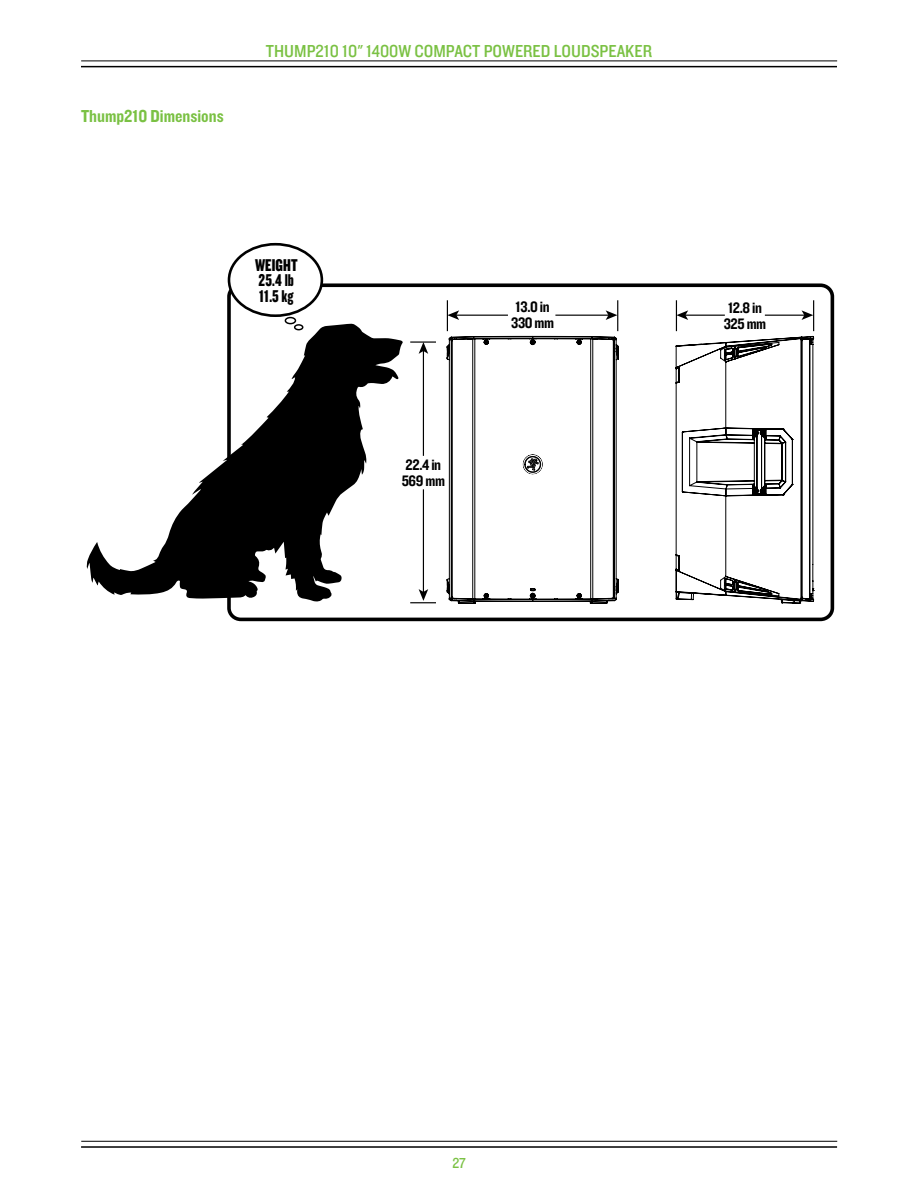
<style>
.page{position:relative;width:918px;height:1188px;background:#fff}
.page>*{position:absolute;margin:0;border:0;box-sizing:border-box;transform-origin:0 0}
.t1{font:18px "Knockout 30 Junior Welterwt";color:#7ac143}
.t2{font:18px "Knockout 50 Welterweight";color:#7ac143}
.t3{font:17.7px/15.8px "Knockout 69 Full Liteweight";letter-spacing:.01em;color:#000;scale:.95 1}
.t4{font:15.75px/15.8px "Knockout 50 Welterweight";letter-spacing:-.025em;color:#000}
.t5{font:15px "Knockout 30 Junior Welterwt";color:#7ac143}
</style>
<div class="page">
<hr style="left:81px;top:66px;width:756px;height:1px;background:#000">
<hr style="left:81px;top:61px;width:756px;height:1px;background:#000">
<hr style="left:81px;top:1146px;width:756px;height:2px;background:#000">
<hr style="left:81px;top:1141px;width:756px;height:1px;background:#000">
<div style="left:227px;top:283px;width:607px;height:338px;border:4px solid #000;border-radius:12px"></div>
<hr style="left:410px;top:341px;width:26px;height:2px;background:#000">
<hr style="left:676px;top:300px;width:1px;height:31px;background:#000">
<hr style="left:813px;top:300px;width:1px;height:31px;background:#000">
<hr style="left:685px;top:315px;width:40px;height:1px;background:#000">
<svg style="left:677px;top:310px;width:11px;height:10px"></svg>
<hr style="left:765px;top:315px;width:40px;height:1px;background:#000">
<svg style="left:802px;top:310px;width:11px;height:10px"></svg>
<hr style="left:447px;top:300px;width:1px;height:31px;background:#000">
<hr style="left:617px;top:300px;width:1px;height:31px;background:#000">
<hr style="left:456px;top:315px;width:52px;height:1px;background:#000">
<svg style="left:448px;top:310px;width:11px;height:10px"></svg>
<hr style="left:555px;top:315px;width:54px;height:1px;background:#000">
<svg style="left:606px;top:310px;width:11px;height:10px"></svg>
<hr style="left:423px;top:489px;width:1px;height:104px;background:#000">
<svg style="left:410px;top:589px;width:26px;height:14px"></svg>
<hr style="left:423px;top:350px;width:1px;height:106px;background:#000">
<svg style="left:419px;top:342px;width:9px;height:12px"></svg>
<svg style="left:446px;top:335px;width:173px;height:269px"></svg>
<svg style="left:675px;top:335px;width:140px;height:269px"></svg>
<svg style="left:523px;top:455px;width:19px;height:19px"></svg>
<svg style="left:524px;top:456px;width:17px;height:17px"></svg>
<div style="left:285px;top:317px;width:11px;height:7px;border:1px solid #000;border-radius:50%"></div>
<div style="left:229px;top:244px;width:93px;height:72px;background:#fff;border-radius:50%"></div>
<div style="left:228px;top:243px;width:95px;height:74px;border:3px solid #000;border-radius:50%"></div>
<svg style="left:86px;top:324px;width:317px;height:278px"></svg>
<p class="t2" style="left:81px;top:105px;width:144px">Thump210 Dimensions</p>
<p class="t1" style="left:266px;top:39px;width:388px">THUMP210 10" 1400W COMPACT POWERED LOUDSPEAKER</p>
<p class="t3" style="left:255px;top:256px;width:46px">WEIGHT<br>25.4 lb<br>11.5 kg</p>
<p class="t4" style="left:402px;top:456px;width:45px">22.4 in<br>569 mm</p>
<p class="t4" style="left:511px;top:298px;width:44px">13.0 in<br>330 mm</p>
<p class="t4" style="left:724px;top:299px;width:44px">12.8 in<br>325 mm</p>
<p class="t5" style="left:452px;top:1153px;width:15px">27</p>
</div>
